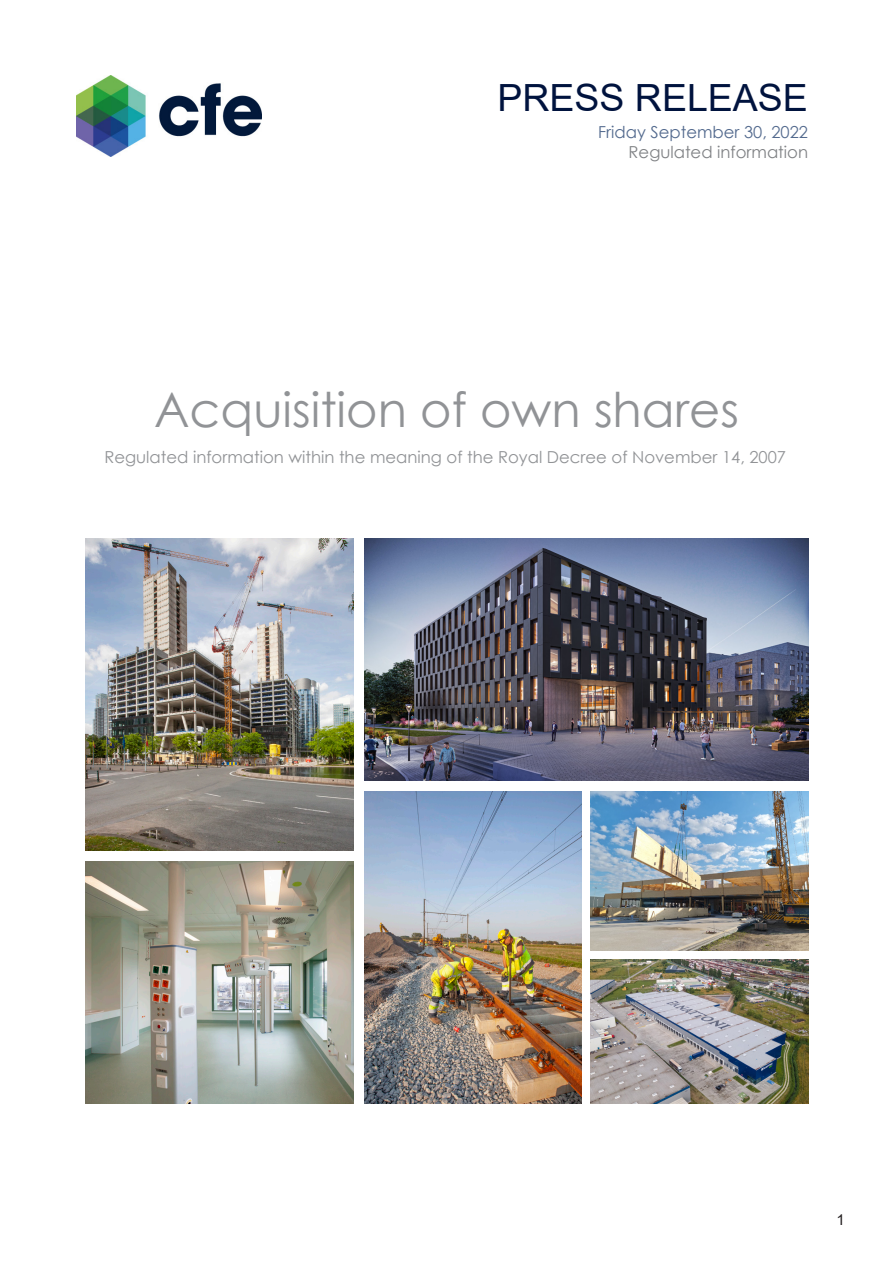
<style>
.page{position:relative;width:893px;height:1263px;background:#fff}
.page>*{position:absolute;margin:0;border:0;box-sizing:border-box;transform-origin:0 0}
.t1{font:48px "Century Gothic";color:#919396}
.t2{font:37.5px "Arial";color:#00133e}
.t3{font:16.5px "Century Gothic";color:#919396}
.t4{font:16.5px "Century Gothic";color:#536a8e}
.t5{font:16.5px "Century Gothic";color:#808285}
.t6{font:15px "Arial";color:#231f20}
</style>
<div class="page">
<img style="left:76px;top:76px;width:186px;height:80px">
<img style="left:85px;top:538px;width:268px;height:312px">
<img style="left:364px;top:538px;width:444px;height:243px">
<img style="left:364px;top:792px;width:218px;height:312px">
<img style="left:591px;top:792px;width:217px;height:159px">
<img style="left:85px;top:861px;width:268px;height:243px">
<img style="left:590px;top:959px;width:218px;height:145px">
<h2 class="t2" style="left:497px;top:72px;width:312px">PRESS RELEASE</h2>
<p class="t4" style="left:598px;top:121px;width:211px">Friday September 30, 2022</p>
<p class="t5" style="left:629px;top:140px;width:181px">Regulated information</p>
<p class="t1" style="left:154px;top:376px;width:586px">Acquisition of own shares</p>
<p class="t3" style="left:104px;top:446px;width:683px">Regulated information within the meaning of the Royal Decree of November 14, 2007</p>
<p class="t6" style="left:837px;top:1209px;width:10px">1</p>
</div>
